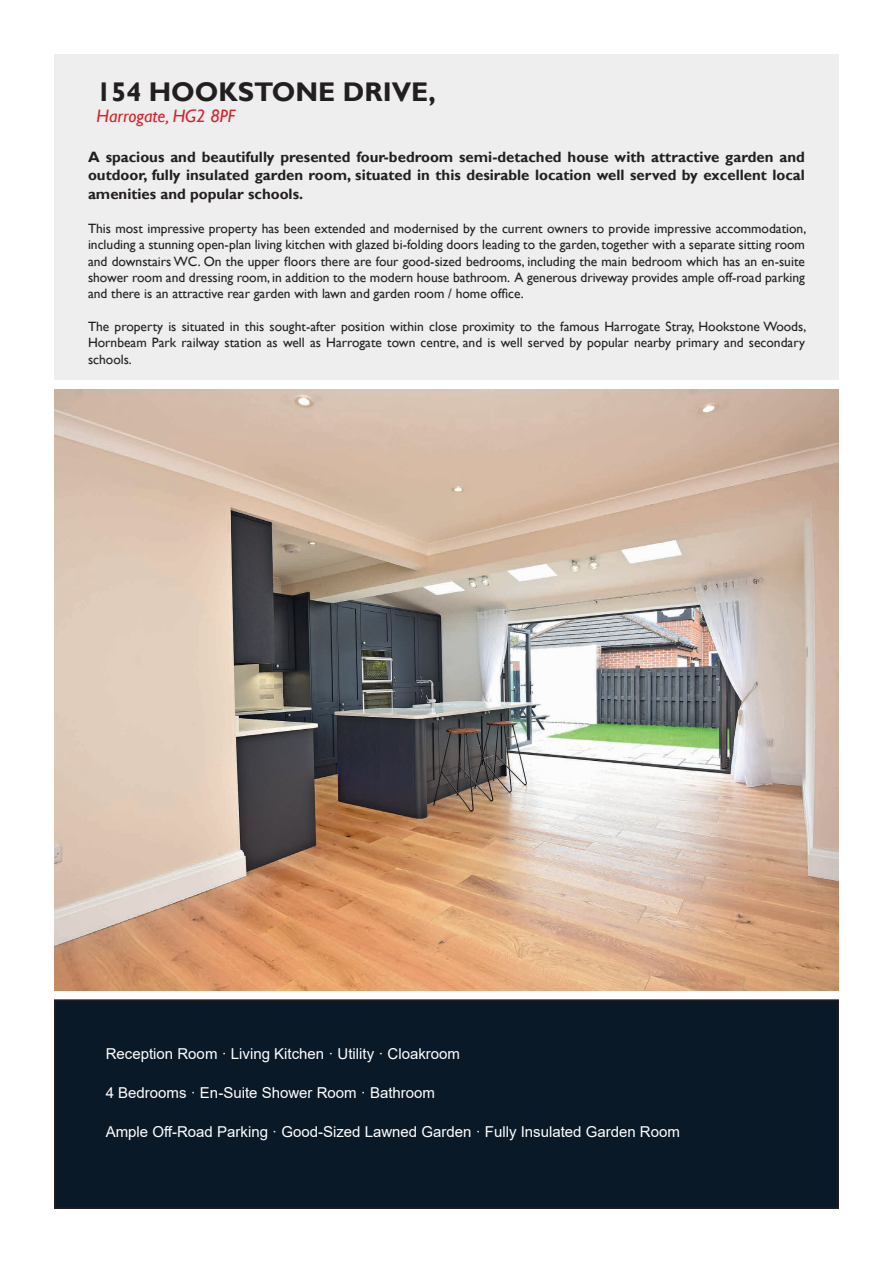
<style>
.page{position:relative;width:893px;height:1263px;background:#fff}
.page>*{position:absolute;margin:0;border:0;box-sizing:border-box;transform-origin:0 0}
.t1{font:700 27px "Gill Sans";color:#231f20}
.t2{font:italic 18px "Gill Sans";color:#d1232a}
.t3{font:700 15px/18.1px "Gill Sans";color:#231f20;text-align:justify}
.t4{font:15px "Arial";color:#fff}
.t5{font:13.5px/16.4px "Gill Sans";color:#231f20;text-align:justify}
</style>
<div class="page">
<div style="left:55px;top:1000px;width:783px;height:208px;background:#0a1928"></div>
<div style="left:54px;top:999px;width:785px;height:210px;border:2px solid #231f20"></div>
<div style="left:54px;top:54px;width:785px;height:326px;background:#eeeeef"></div>
<img style="left:54px;top:390px;width:785px;height:601px">
<h1 class="t1" style="left:97px;top:75px;width:341px">154 HOOKSTONE DRIVE,</h1>
<h2 class="t2" style="left:97px;top:106px;width:140px">Harrogate, HG2 8PF</h2>
<p class="t3" style="left:88px;top:149px;width:718px">A spacious and beautifully presented four-bedroom semi-detached house with attractive garden and outdoor, fully insulated garden room, situated in this desirable location well served by excellent local amenities and popular schools.</p>
<p class="t5" style="left:88px;top:221px;width:720px">This most impressive property has been extended and modernised by the current owners to provide impressive accommodation, including a stunning open-plan living kitchen with glazed bi-folding doors leading to the garden, together with a separate sitting room and downstairs WC. On the upper floors there are four good-sized bedrooms, including the main bedroom which has an en-suite shower room and dressing room, in addition to the modern house bathroom. A generous driveway provides ample off-road parking and there is an attractive rear garden with lawn and garden room / home office.</p>
<p class="t5" style="left:88px;top:318px;width:720px">The property is situated in this sought-after position within close proximity to the famous Harrogate Stray, Hookstone Woods, Hornbeam Park railway station as well as Harrogate town centre, and is well served by popular nearby primary and secondary schools.</p>
<p class="t4" style="left:106px;top:1043px;width:356px">Reception Room · Living Kitchen · Utility · Cloakroom</p>
<p class="t4" style="left:106px;top:1082px;width:331px">4 Bedrooms · En-Suite Shower Room · Bathroom</p>
<p class="t4" style="left:106px;top:1121px;width:576px">Ample Off-Road Parking · Good-Sized Lawned Garden · Fully Insulated Garden Room</p>
</div>
